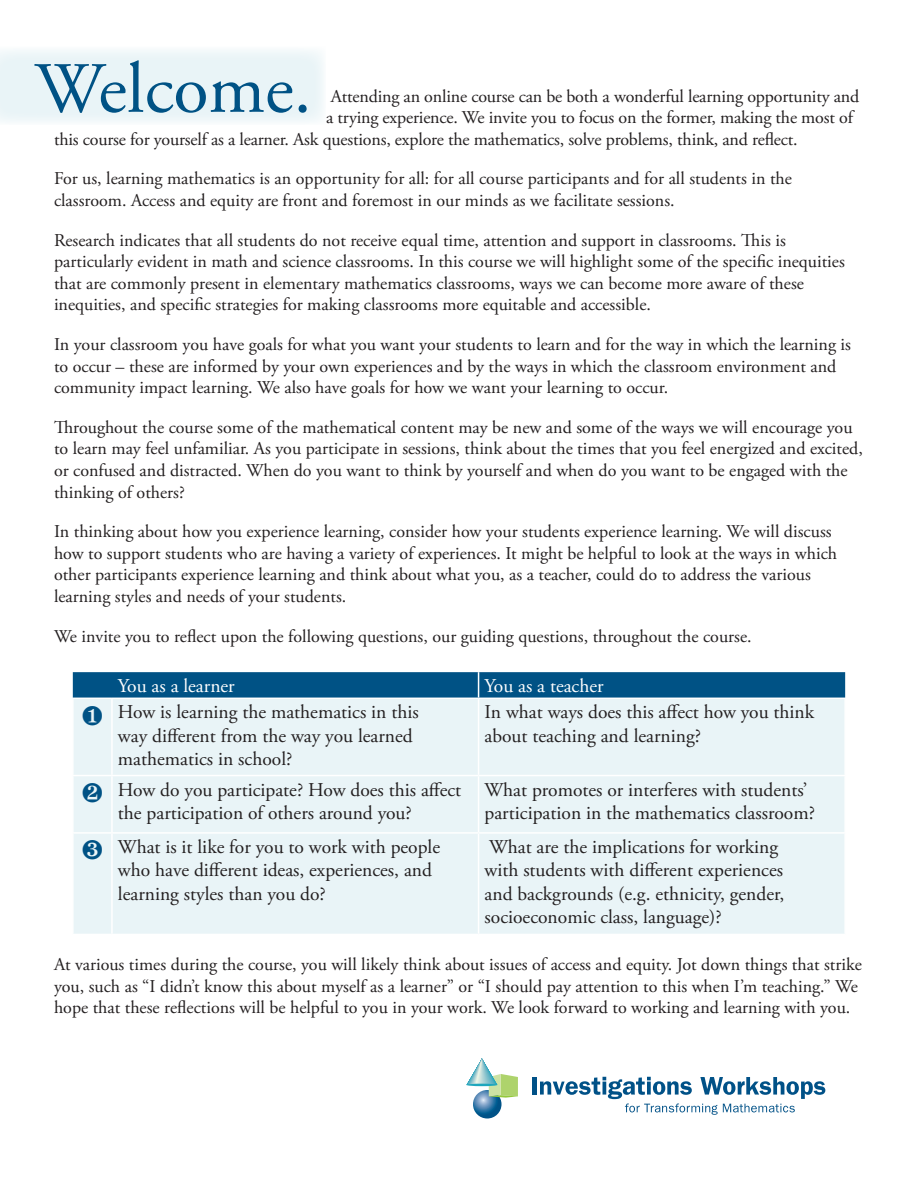
<style>
.page{position:relative;width:918px;height:1188px;background:#fff}
.page>*{position:absolute;margin:0;border:0;box-sizing:border-box;transform-origin:0 0}
.t1{font:72px "Adobe Garamond Pro";color:#005285}
.t2{font:19.5px/23.4px "Adobe Garamond Pro";color:#231f20}
.t3{font:19.5px "Adobe Garamond Pro";color:#fff}
.t4{font:18px/21.6px "Adobe Garamond Pro";color:#231f20}
</style>
<div class="page">
<svg style="left:473px;top:1090px;width:29px;height:29px"></svg>
<svg style="left:467px;top:1059px;width:51px;height:39px"></svg>
<hr style="left:466px;top:1084px;width:31px;height:2px;background:#1fa7bd;border-radius:50%">
<hr style="left:533px;top:1077px;width:4px;height:18px;background:#005187">
<svg style="left:540px;top:1077px;width:285px;height:38px"></svg>
<div style="left:74px;top:699px;width:770px;height:235px;background:#e9f4f7"></div>
<hr style="left:111px;top:699px;width:2px;height:76px;background:#fff">
<hr style="left:478px;top:699px;width:1px;height:76px;background:#fff">
<hr style="left:72px;top:775px;width:40px;height:1px;background:#fff">
<hr style="left:112px;top:775px;width:367px;height:1px;background:#fff">
<hr style="left:111px;top:776px;width:2px;height:56px;background:#fff">
<hr style="left:479px;top:775px;width:367px;height:1px;background:#fff">
<hr style="left:478px;top:776px;width:1px;height:56px;background:#fff">
<hr style="left:72px;top:832px;width:40px;height:2px;background:#fff">
<hr style="left:112px;top:832px;width:367px;height:2px;background:#fff">
<hr style="left:111px;top:834px;width:2px;height:100px;background:#fff">
<hr style="left:479px;top:832px;width:367px;height:2px;background:#fff">
<hr style="left:478px;top:834px;width:1px;height:100px;background:#fff">
<svg style="left:73px;top:672px;width:772px;height:26px;background:#065688"></svg>
<div style="left:0;top:46px;width:326px;height:79px;background:#e9f4f7"></div>
<svg style="left:83px;top:706px;width:19px;height:19px"></svg>
<svg style="left:83px;top:783px;width:19px;height:19px"></svg>
<svg style="left:83px;top:840px;width:19px;height:20px"></svg>
<p class="t1" style="left:35px;top:46px;width:278px">Welcome.</p>
<p class="t4" style="left:331px;top:86px;width:530px">Attending an online course can be both a wonderful learning opportunity and</p>
<p class="t4" style="left:326px;top:107px;width:528px">a trying experience. We invite you to focus on the former, making the most of</p>
<p class="t4" style="left:54px;top:129px;width:745px">this course for yourself as a learner. Ask questions, explore the mathematics, solve problems, think, and reflect.</p>
<p class="t4" style="left:54px;top:168px;width:739px">For us, learning mathematics is an opportunity for all: for all course participants and for all students in the classroom. Access and equity are front and foremost in our minds as we facilitate sessions.</p>
<p class="t4" style="left:54px;top:230px;width:792px">Research indicates that all students do not receive equal time, attention and support in classrooms. This is particularly evident in math and science classrooms. In this course we will highlight some of the specific inequities that are commonly present in elementary mathematics classrooms, ways we can become more aware of these inequities, and specific strategies for making classrooms more equitable and accessible.</p>
<p class="t4" style="left:54px;top:334px;width:798px">In your classroom you have goals for what you want your students to learn and for the way in which the learning is to occur – these are informed by your own experiences and by the ways in which the classroom environment and community impact learning. We also have goals for how we want your learning to occur.</p>
<p class="t4" style="left:54px;top:417px;width:810px">Throughout the course some of the mathematical content may be new and some of the ways we will encourage you to learn may feel unfamiliar. As you participate in sessions, think about the times that you feel energized and excited, or confused and distracted. When do you want to think by yourself and when do you want to be engaged with the thinking of others?</p>
<p class="t4" style="left:54px;top:521px;width:785px">In thinking about how you experience learning, consider how your students experience learning. We will discuss how to support students who are having a variety of experiences. It might be helpful to look at the ways in which other participants experience learning and think about what you, as a teacher, could do to address the various learning styles and needs of your students.</p>
<p class="t4" style="left:54px;top:626px;width:699px">We invite you to reflect upon the following questions, our guiding questions, throughout the course.</p>
<p class="t3" style="left:118px;top:674px;width:118px">You as a learner</p>
<p class="t3" style="left:485px;top:674px;width:121px">You as a teacher</p>
<p class="t2" style="left:118px;top:701px;width:302px">How is learning the mathematics in this way different from the way you learned mathematics in school?</p>
<p class="t2" style="left:485px;top:701px;width:331px">In what ways does this affect how you think about teaching and learning?</p>
<p class="t2" style="left:118px;top:779px;width:345px">How do you participate? How does this affect the participation of others around you?</p>
<p class="t2" style="left:485px;top:779px;width:332px">What promotes or interferes with students’ participation in the mathematics classroom?</p>
<p class="t2" style="left:118px;top:836px;width:324px">What is it like for you to work with people who have different ideas, experiences, and learning styles than you do?</p>
<p class="t2" style="left:485px;top:836px;width:301px">What are the implications for working with students with different experiences and backgrounds (e.g. ethnicity, gender, socioeconomic class, language)?</p>
<p class="t4" style="left:54px;top:954px;width:809px">At various times during the course, you will likely think about issues of access and equity. Jot down things that strike you, such as “I didn’t know this about myself as a learner” or “I should pay attention to this when I’m teaching.” We hope that these reflections will be helpful to you in your work. We look forward to working and learning with you.</p>
</div>
